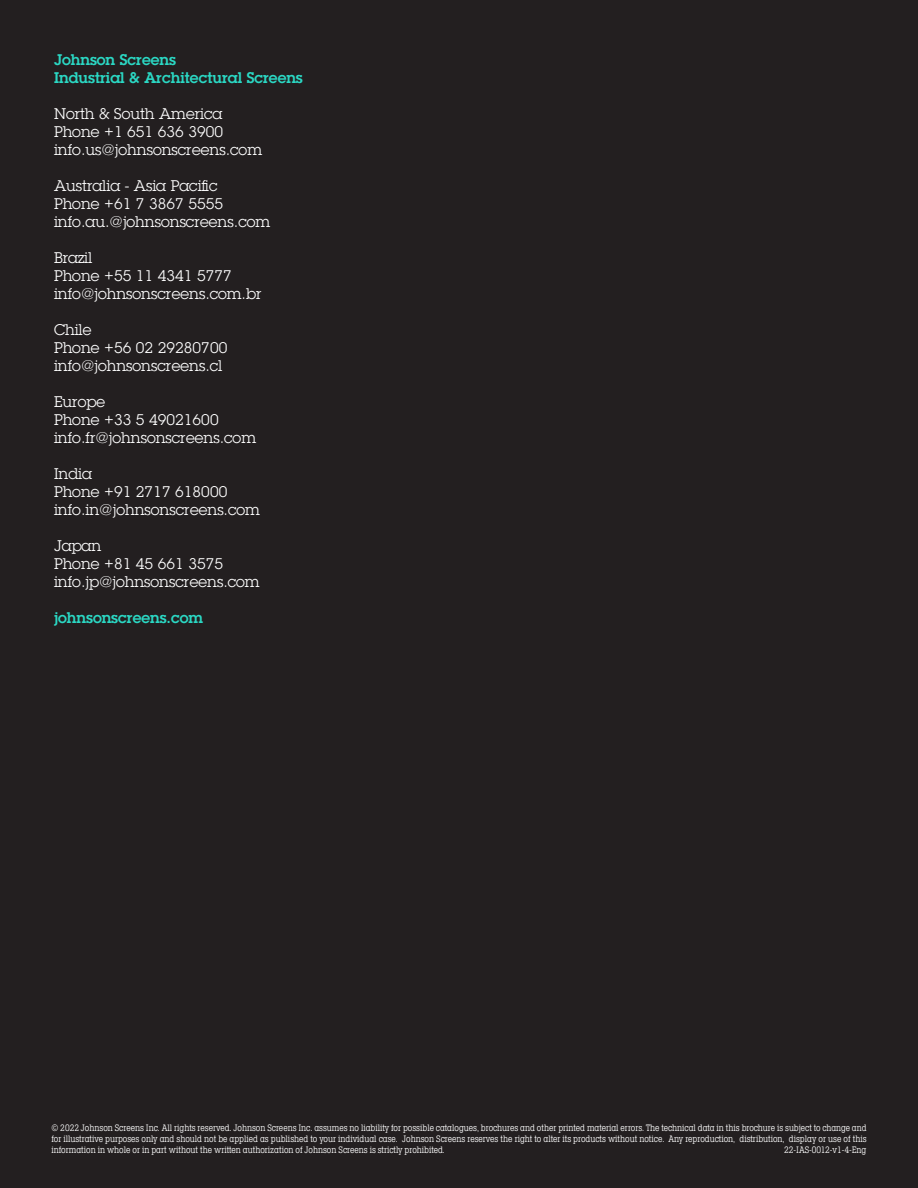
<style>
.page{position:relative;width:918px;height:1188px;background:#fff}
.page>*{position:absolute;margin:0;border:0;box-sizing:border-box;transform-origin:0 0}
.AQ_Back_Cover_-_Whit{font:15px "Lubalin Graph Std";color:#fff}
.AQ_Back_Cover_-_Gree{font:600 15px "Lubalin Graph Std";color:#2bd8c4}
.t1{font:condensed 9px/10.8px "Lubalin Graph Std";color:#fff;text-align:justify}
</style>
<div class="page">
<div style="left:0;top:923px;width:918px;height:265px;background:#231f20"></div>
<div style="left:0;top:0;width:918px;height:1116px;background:#231f20"></div>
<p class="AQ_Back_Cover_-_Gree" style="left:54px;top:50px;width:123px">Johnson Screens</p>
<p class="AQ_Back_Cover_-_Gree" style="left:54px;top:68px;width:250px">Industrial &amp; Architectural Screens</p>
<p class="AQ_Back_Cover_-_Whit" style="left:54px;top:104px;width:170px">North &amp; South America</p>
<p class="AQ_Back_Cover_-_Whit" style="left:54px;top:122px;width:171px">Phone +1 651 636 3900</p>
<p class="AQ_Back_Cover_-_Whit" style="left:54px;top:140px;width:210px">info.us@johnsonscreens.com</p>
<p class="AQ_Back_Cover_-_Whit" style="left:54px;top:176px;width:165px">Australia - Asia Pacific</p>
<p class="AQ_Back_Cover_-_Whit" style="left:54px;top:194px;width:171px">Phone +61 7 3867 5555</p>
<p class="AQ_Back_Cover_-_Whit" style="left:54px;top:212px;width:218px">info.au.@johnsonscreens.com</p>
<p class="AQ_Back_Cover_-_Whit" style="left:54px;top:248px;width:40px">Brazil</p>
<p class="AQ_Back_Cover_-_Whit" style="left:54px;top:266px;width:179px">Phone +55 11 4341 5777</p>
<p class="AQ_Back_Cover_-_Whit" style="left:54px;top:284px;width:209px">info@johnsonscreens.com.br</p>
<p class="AQ_Back_Cover_-_Whit" style="left:54px;top:320px;width:39px">Chile</p>
<p class="AQ_Back_Cover_-_Whit" style="left:54px;top:338px;width:175px">Phone +56 02 29280700</p>
<p class="AQ_Back_Cover_-_Whit" style="left:54px;top:356px;width:170px">info@johnsonscreens.cl</p>
<p class="AQ_Back_Cover_-_Whit" style="left:54px;top:392px;width:53px">Europe</p>
<p class="AQ_Back_Cover_-_Whit" style="left:54px;top:410px;width:166px">Phone +33 5 49021600</p>
<p class="AQ_Back_Cover_-_Whit" style="left:54px;top:428px;width:204px">info.fr@johnsonscreens.com</p>
<p class="AQ_Back_Cover_-_Whit" style="left:54px;top:464px;width:40px">India</p>
<p class="AQ_Back_Cover_-_Whit" style="left:54px;top:482px;width:175px">Phone +91 2717 618000</p>
<p class="AQ_Back_Cover_-_Whit" style="left:54px;top:500px;width:207px">info.in@johnsonscreens.com</p>
<p class="AQ_Back_Cover_-_Whit" style="left:54px;top:536px;width:49px">Japan</p>
<p class="AQ_Back_Cover_-_Whit" style="left:54px;top:554px;width:171px">Phone +81 45 661 3575</p>
<p class="AQ_Back_Cover_-_Whit" style="left:54px;top:572px;width:207px">info.jp@johnsonscreens.com</p>
<p class="AQ_Back_Cover_-_Gree" style="left:54px;top:608px;width:151px">johnsonscreens.com</p>
<p class="t1" style="left:51px;top:1123px;width:817px">© 2022 Johnson Screens Inc. All rights reserved. Johnson Screens Inc. assumes no liability for possible catalogues, brochures and other printed material errors. The technical data in this brochure is subject to change and for illustrative purposes only and should not be applied as published to your individual case. Johnson Screens reserves the right to alter its products without notice. Any reproduction, distribution, display or use of this information in whole or in part without the written authorization of Johnson Screens is strictly prohibited.</p>
<p class="t1" style="left:784px;top:1144px;width:84px">22-IAS-0012-v1-4-Eng</p>
</div>
